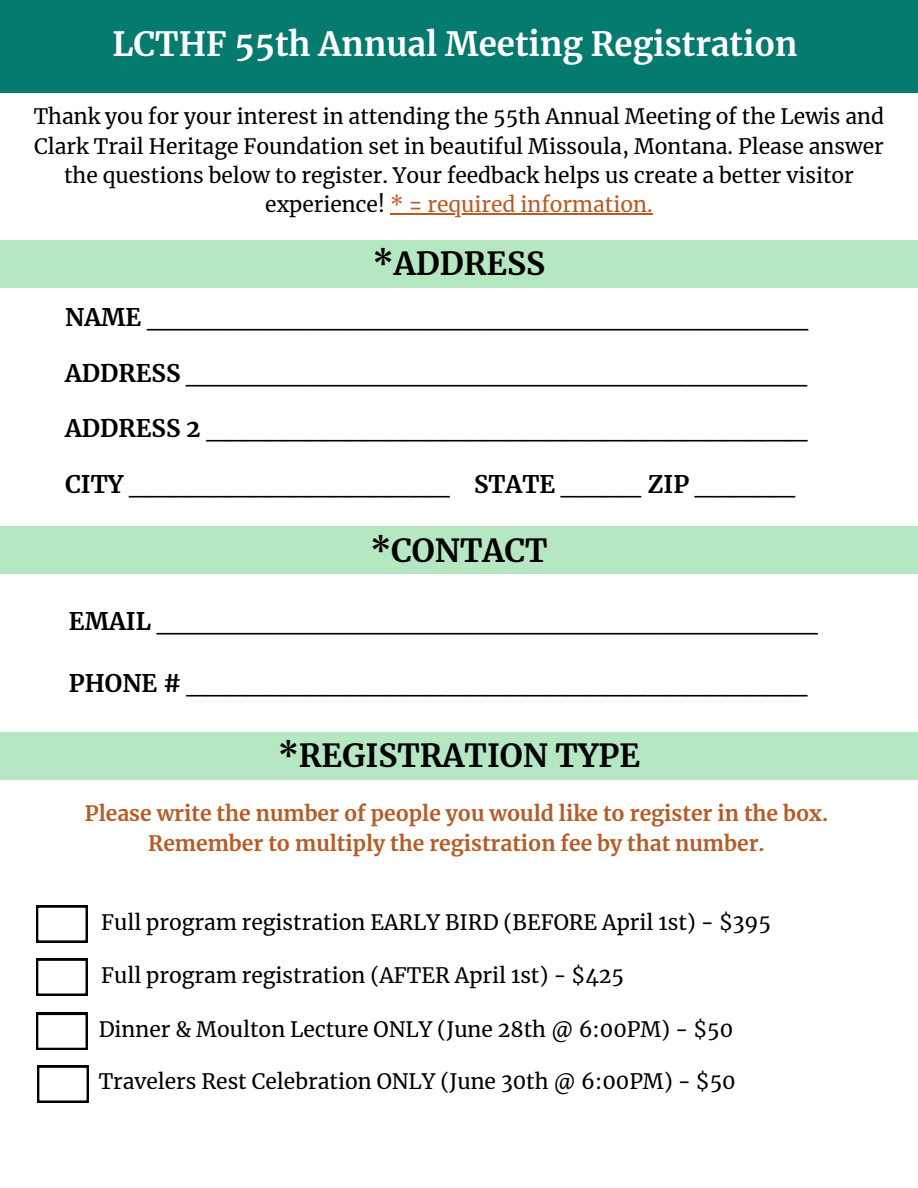
<style>
.page{position:relative;width:918px;height:1188px;background:#fff}
.page>*{position:absolute;margin:0;border:0;box-sizing:border-box;transform-origin:0 0}
.t1{font:700 33px "Merriweather";color:#fff}
.t2{font:700 31.5px "Merriweather";color:#000}
.t3{font:700 24px "Merriweather";color:#000}
.t4{font:21px/29.2px "Merriweather";color:#000;text-align:center}
.t5{font:700 21px/29.2px "Merriweather";color:#b55c27;text-align:center}
.s1{color:#b55c27}
</style>
<div class="page">
<div style="left:0;top:0;width:918px;height:92px;background:#057a6f"></div>
<div style="left:0;top:240px;width:918px;height:47px;background:#b5e7c3"></div>
<hr style="left:390px;top:213px;width:263px;height:1px;background:#b55c27">
<div style="left:0;top:526px;width:918px;height:47px;background:#b5e7c3"></div>
<div style="left:0;top:732px;width:918px;height:48px;background:#b5e7c3"></div>
<svg style="left:36px;top:906px;width:52px;height:37px"></svg>
<svg style="left:36px;top:959px;width:52px;height:37px"></svg>
<svg style="left:36px;top:1013px;width:52px;height:37px"></svg>
<svg style="left:37px;top:1066px;width:52px;height:37px"></svg>
<h1 class="t1" style="left:112px;top:24px;width:687px">LCTHF 55th Annual Meeting Registration</h1>
<p class="t4" style="left:34px;top:102px;width:852px">Thank you for your interest in attending the 55th Annual Meeting of the Lewis and Clark Trail Heritage Foundation set in beautiful Missoula, Montana. Please answer the questions below to register. Your feedback helps us create a better visitor experience! <span class="s1">* = required information.</span></p>
<h2 class="t2" style="left:373px;top:244px;width:174px">*ADDRESS</h2>
<p class="t3" style="left:65px;top:303px;width:745px">NAME _________________________________</p>
<p class="t3" style="left:65px;top:358px;width:744px">ADDRESS _______________________________</p>
<p class="t3" style="left:65px;top:414px;width:744px">ADDRESS 2 ______________________________</p>
<p class="t3" style="left:65px;top:469px;width:732px">CITY ________________ STATE ____ ZIP _____</p>
<h2 class="t2" style="left:370px;top:531px;width:179px">*CONTACT</h2>
<p class="t3" style="left:69px;top:606px;width:750px">EMAIL _________________________________</p>
<p class="t3" style="left:69px;top:669px;width:740px">PHONE # _______________________________</p>
<h2 class="t2" style="left:278px;top:736px;width:363px">*REGISTRATION TYPE</h2>
<p class="t5" style="left:85px;top:799px;width:745px">Please write the number of people you would like to register in the box.<br>Remember to multiply the registration fee by that number.</p>
<p class="t4" style="left:101px;top:907px;width:671px">Full program registration EARLY BIRD (BEFORE April 1st) - $395</p>
<p class="t4" style="left:101px;top:961px;width:524px">Full program registration (AFTER April 1st) - $425</p>
<p class="t4" style="left:99px;top:1015px;width:636px">Dinner &amp; Moulton Lecture ONLY (June 28th @ 6:00PM) - $50</p>
<p class="t4" style="left:99px;top:1067px;width:639px">Travelers Rest Celebration ONLY (June 30th @ 6:00PM) - $50</p>
</div>
